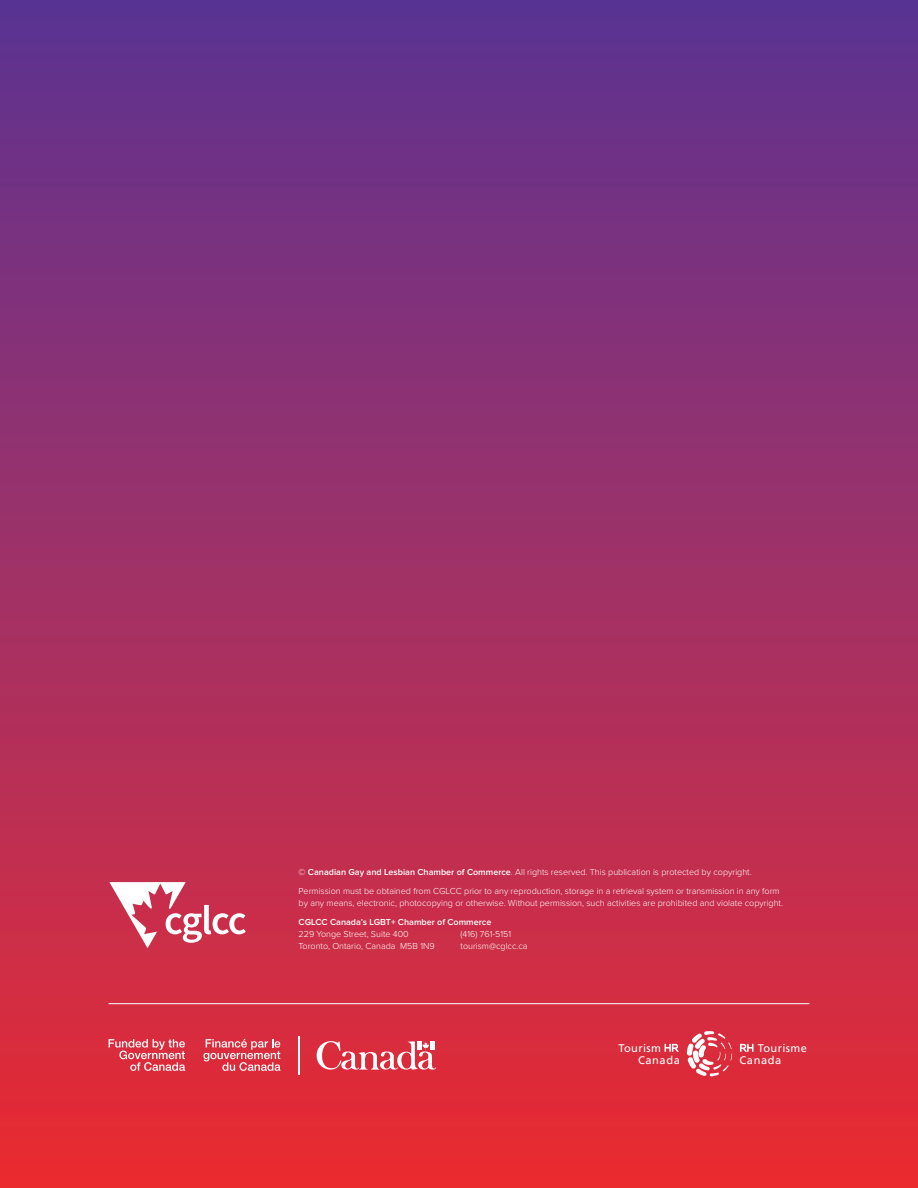
<style>
.page{position:relative;width:918px;height:1188px;background:#fff}
.page>*{position:absolute;margin:0;border:0;box-sizing:border-box;transform-origin:0 0}
.t1{font:11.1px "Articulate";letter-spacing:.035em;color:#fff}
.t2{font:300 9px/18.8px "Proxima Nova";color:#fff}
.t3{font:600 9px "Proxima Nova";color:#fff}
.s1{font-weight:600}
</style>
<div class="page">
<div style="left:0;top:0;width:918px;height:1188px;background:linear-gradient(to bottom,#5b3494,#ea2c33)"></div>
<hr style="left:298px;top:1036px;width:1px;height:38px;background:#fff">
<svg style="left:203px;top:1039px;width:78px;height:32px;background:#e3606c"></svg>
<svg style="left:109px;top:1039px;width:76px;height:32px;background:#e25d6a"></svg>
<svg style="left:316px;top:1041px;width:120px;height:29px"></svg>
<svg style="left:740px;top:1044px;width:14px;height:8px"></svg>
<svg style="left:687px;top:1031px;width:45px;height:45px"></svg>
<svg style="left:665px;top:1044px;width:14px;height:8px"></svg>
<svg style="left:109px;top:882px;width:137px;height:66px"></svg>
<hr style="left:109px;top:1003px;width:700px;height:1px;background:#fff">
<p class="t2" style="left:299px;top:862px;width:483px">© <span class="s1">Canadian Gay and Lesbian Chamber of Commerce</span>. All rights reserved. This publication is protected by copyright.<br>Permission must be obtained from CGLCC prior to any reproduction, storage in a retrieval system or transmission in any form</p>
<p class="t2" style="left:299px;top:893px;width:486px">by any means, electronic, photocopying or otherwise. Without permission, such activities are prohibited and violate copyright.</p>
<p class="t3" style="left:299px;top:917px;width:194px">CGLCC Canada’s LGBT+ Chamber of Commerce</p>
<p class="t2" style="left:299px;top:924px;width:112px">229 Yonge Street, Suite 400</p>
<p class="t2" style="left:461px;top:924px;width:52px">(416) 761-5151</p>
<p class="t2" style="left:299px;top:936px;width:138px">Toronto, Ontario, Canada M5B 1N9</p>
<p class="t2" style="left:461px;top:936px;width:68px">tourism@cglcc.ca</p>
<p class="t1" style="left:618px;top:1042px;width:44px">Tourism</p>
<p class="t1" style="left:758px;top:1041px;width:51px">Tourisme</p>
<p class="t1" style="left:638px;top:1054px;width:43px">Canada</p>
<p class="t1" style="left:740px;top:1054px;width:43px">Canada</p>
</div>
